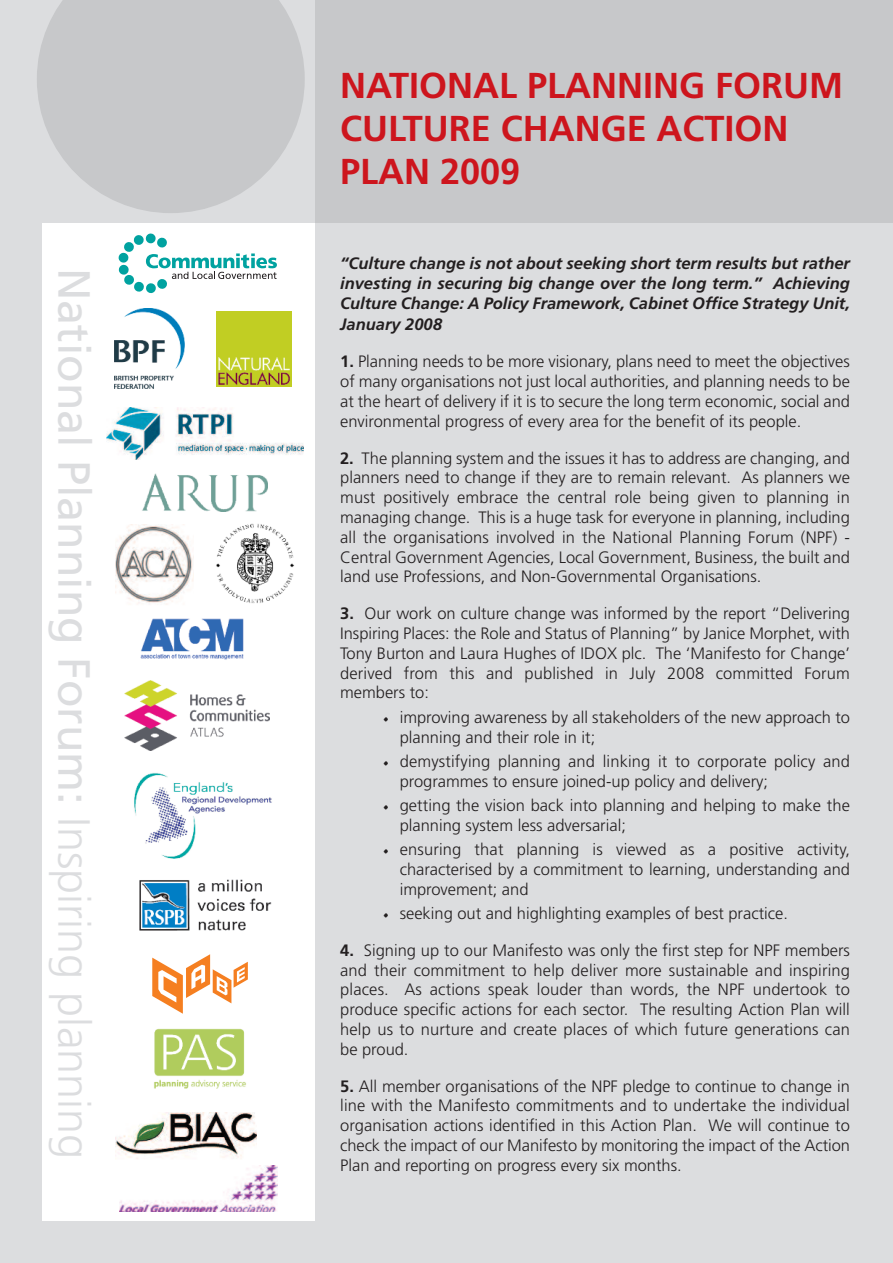
<style>
.page{position:relative;width:893px;height:1263px;background:#dcdddf}
.page>*{position:absolute;margin:0;border:0;box-sizing:border-box;transform-origin:0 0}
.t1{font:45px "Frutiger";color:#dcdddf}
.t2{font:700 36px/43.2px "Frutiger";color:#cd151d}
.t3{font:300 16.5px/19.8px "Frutiger";color:#231f20;text-align:justify}
.t4{font:italic 700 16.5px/20.1px "Frutiger";color:#231f20;text-align:justify}
.s1{font-weight:300}
.s2{font-weight:700}
.s3{font-family:"Warnock Pro"}
</style>
<div class="page">
<div style="left:43px;top:223px;width:272px;height:997px;background:#fff"></div>
<div style="left:315px;top:0;width:578px;height:223px;background:#c7c8ca"></div>
<svg style="left:37px;top:0;width:268px;height:213px;fill:#c7c8ca"></svg>
<img style="left:116px;top:1112px;width:140px;height:47px">
<img style="left:107px;top:408px;width:196px;height:51px">
<img style="left:142px;top:474px;width:126px;height:38px">
<img style="left:116px;top:524px;width:77px;height:81px">
<img style="left:141px;top:618px;width:103px;height:42px">
<img style="left:125px;top:680px;width:145px;height:70px">
<img style="left:216px;top:311px;width:75px;height:75px">
<img style="left:134px;top:773px;width:138px;height:86px">
<img style="left:115px;top:308px;width:70px;height:80px">
<svg style="left:152px;top:954px;width:96px;height:60px"></svg>
<img style="left:154px;top:1028px;width:92px;height:61px">
<img style="left:139px;top:879px;width:132px;height:52px">
<img style="left:216px;top:523px;width:78px;height:80px">
<img style="left:120px;top:1165px;width:157px;height:47px">
<svg style="left:119px;top:234px;width:158px;height:59px"></svg>
<h1 class="t1" style="left:92px;top:268px;width:893px;rotate:90deg">National Planning Forum: <span class="s1">Inspiring planning</span></h1>
<h2 class="t2" style="left:340px;top:66px;width:504px">NATIONAL PLANNING FORUM<br>CULTURE CHANGE ACTION<br>PLAN 2009</h2>
<p class="t4" style="left:340px;top:255px;width:511px">“Culture change is not about seeking short term results but rather investing in securing big change over the long term.” Achieving Culture Change: A Policy Framework, Cabinet Office Strategy Unit, January 2008</p>
<p class="t3" style="left:340px;top:353px;width:511px"><span class="s2">1.</span> Planning needs to be more visionary, plans need to meet the objectives of many organisations not just local authorities, and planning needs to be at the heart of delivery if it is to secure the long term economic, social and environmental progress of every area for the benefit of its people.</p>
<p class="t3" style="left:340px;top:449px;width:511px"><span class="s2">2.</span> The planning system and the issues it has to address are changing, and planners need to change if they are to remain relevant. As planners we must positively embrace the central role being given to planning in managing change. This is a huge task for everyone in planning, including all the organisations involved in the National Planning Forum (NPF) - Central Government Agencies, Local Government, Business, the built and land use Professions, and Non-Governmental Organisations.</p>
<p class="t3" style="left:340px;top:605px;width:511px"><span class="s2">3.</span> Our work on culture change was informed by the report “Delivering Inspiring Places: the Role and Status of Planning” by Janice Morphet, with Tony Burton and Laura Hughes of IDOX plc. The ‘Manifesto for Change’ derived from this and published in July 2008 committed Forum members to:</p>
<p class="t3" style="left:400px;top:708px;width:452px;text-indent:-17px"><span class="s3">•</span> improving awareness by all stakeholders of the new approach to planning and their role in it;</p>
<p class="t3" style="left:400px;top:752px;width:452px;text-indent:-17px"><span class="s3">•</span> demystifying planning and linking it to corporate policy and programmes to ensure joined-up policy and delivery;</p>
<p class="t3" style="left:400px;top:796px;width:452px;text-indent:-17px"><span class="s3">•</span> getting the vision back into planning and helping to make the planning system less adversarial;</p>
<p class="t3" style="left:400px;top:840px;width:452px;text-indent:-17px"><span class="s3">•</span> ensuring that planning is viewed as a positive activity, characterised by a commitment to learning, understanding and improvement; and</p>
<p class="t3" style="left:383px;top:904px;width:407px"><span class="s3">•</span> seeking out and highlighting examples of best practice.</p>
<p class="t3" style="left:340px;top:941px;width:511px"><span class="s2">4.</span> Signing up to our Manifesto was only the first step for NPF members and their commitment to help deliver more sustainable and inspiring places. As actions speak louder than words, the NPF undertook to produce specific actions for each sector. The resulting Action Plan will help us to nurture and create places of which future generations can be proud.</p>
<p class="t3" style="left:340px;top:1077px;width:511px"><span class="s2">5.</span> All member organisations of the NPF pledge to continue to change in line with the Manifesto commitments and to undertake the individual organisation actions identified in this Action Plan. We will continue to check the impact of our Manifesto by monitoring the impact of the Action Plan and reporting on progress every six months.</p>
</div>
